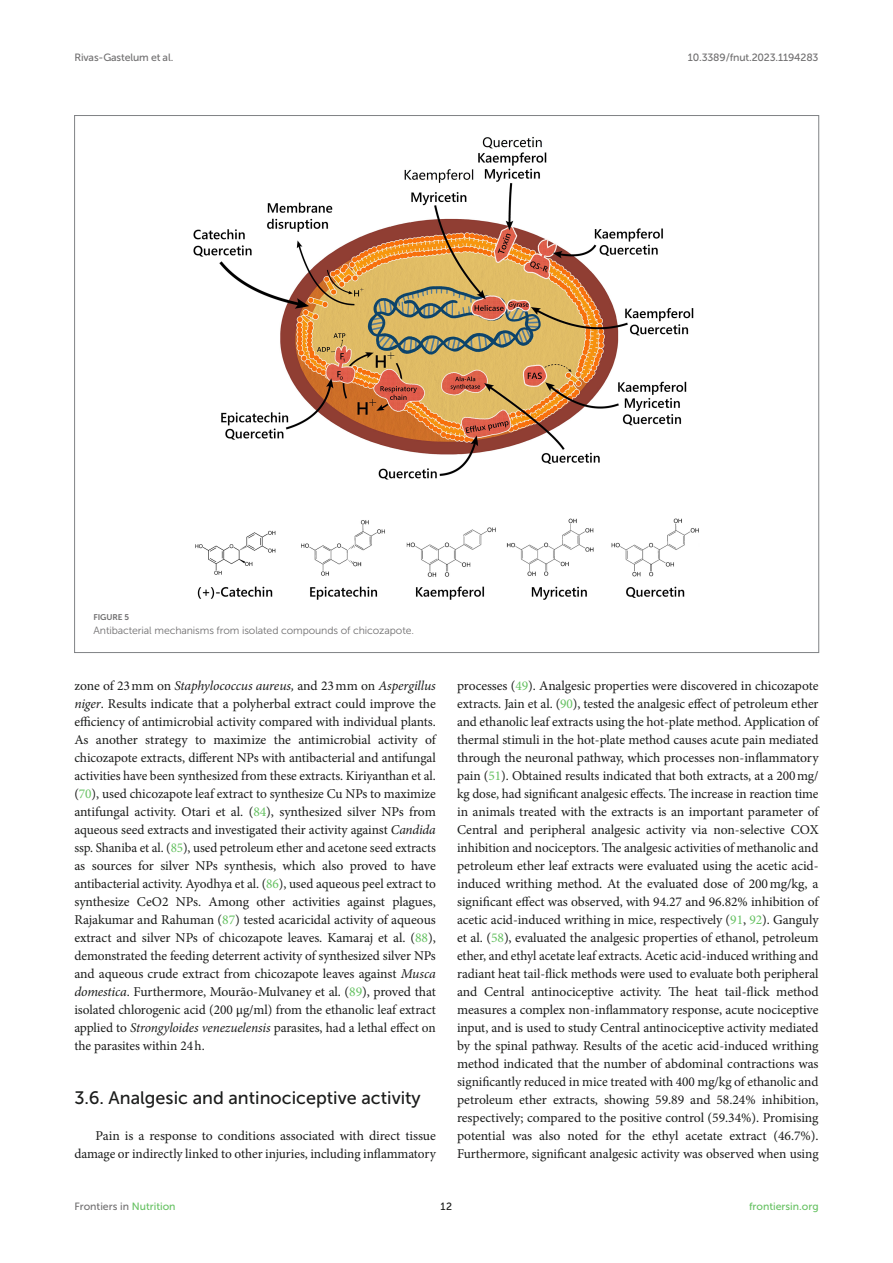
<style>
.page{position:relative;width:893px;height:1263px;background:#fff}
.page>*{position:absolute;margin:0;border:0;box-sizing:border-box;transform-origin:0 0}
.HEAD_2{font:18px "Museo Sans 500";color:#1b1c1b}
.TEXT_FLUSH{font:13.5px/18px "Minion Pro";letter-spacing:-.005em;color:#1b1c1b;text-align:right}
.TEXT{font:13.5px/18px "Minion Pro";letter-spacing:-.005em;color:#1b1c1b;text-align:justify}
.t1{font:10.5px "Museo Sans 500";letter-spacing:-.015em;color:#706f70}
.FIG_LEG{font:10.5px "Museo Sans 300";letter-spacing:-.01em;color:#706f70}
.t2{font:10.5px "Museo Sans 500";color:#65c161}
.t3{font:10.5px "Museo Sans 500";color:#1b1c1b}
.FIG_HD{font:8.25px "Museo Sans 700";letter-spacing:-.01em;color:#706f70}
.s1{font-style:italic}
.s2{color:#65c161}
.s3{font-family:"STIX General"}
</style>
<div class="page">
<img style="left:193px;top:137px;width:506px;height:463px">
<p class="t1" style="left:74px;top:51px;width:100px">Rivas-Gastelum et al.</p>
<p class="t1" style="left:688px;top:51px;width:132px">10.3389/fnut.2023.1194283</p>
<p class="FIG_HD" style="left:94px;top:613px;width:37px">FIGURE 5</p>
<p class="FIG_LEG" style="left:94px;top:624px;width:322px">Antibacterial mechanisms from isolated compounds of chicozapote.</p>
<p class="TEXT" style="left:74px;top:677px;width:363px">zone of 23mm on <span class="s1">Staphylococcus aureus,</span> and 23mm on <span class="s1">Aspergillus niger</span>. Results indicate that a polyherbal extract could improve the efficiency of antimicrobial activity compared with individual plants.<br>As another strategy to maximize the antimicrobial activity of chicozapote extracts, different NPs with antibacterial and antifungal activities have been synthesized from these extracts. Kiriyanthan et al. (<span class="s2">70</span>), used chicozapote leaf extract to synthesize Cu NPs to maximize antifungal activity. Otari et al. (<span class="s2">84</span>), synthesized silver NPs from aqueous seed extracts and investigated their activity against <span class="s1">Candida </span>ssp. Shaniba et al. (<span class="s2">85</span>), used petroleum ether and acetone seed extracts as sources for silver NPs synthesis, which also proved to have antibacterial activity. Ayodhya et al. (<span class="s2">86</span>), used aqueous peel extract to synthesize CeO2 NPs. Among other activities against plagues, Rajakumar and Rahuman (<span class="s2">87</span>) tested acaricidal activity of aqueous extract and silver NPs of chicozapote leaves. Kamaraj et al. (<span class="s2">88</span>), demonstrated the feeding deterrent activity of synthesized silver NPs and aqueous crude extract from chicozapote leaves against <span class="s1">Musca domestica</span>. Furthermore, Mourão-Mulvaney et al. (<span class="s2">89</span>), proved that isolated chlorogenic acid (200 <span class="s3">μ</span>g/ml) from the ethanolic leaf extract applied to <span class="s1">Strongyloides venezuelensis</span> parasites, had a lethal effect on the parasites within 24h.</p>
<p class="HEAD_2" style="left:74px;top:1088px;width:348px">3.6. Analgesic and antinociceptive activity</p>
<p class="TEXT_FLUSH" style="left:74px;top:1127px;width:363px">Pain is a response to conditions associated with direct tissue damage or indirectly linked to other injuries, including inflammatory</p>
<p class="TEXT_FLUSH" style="left:457px;top:677px;width:363px;text-align:justify">processes (<span class="s2">49</span>). Analgesic properties were discovered in chicozapote extracts. Jain et al. (<span class="s2">90</span>), tested the analgesic effect of petroleum ether and ethanolic leaf extracts using the hot-plate method. Application of thermal stimuli in the hot-plate method causes acute pain mediated through the neuronal pathway, which processes non-inflammatory pain (<span class="s2">51</span>). Obtained results indicated that both extracts, at a 200mg/ kg dose, had significant analgesic effects. The increase in reaction time in animals treated with the extracts is an important parameter of Central and peripheral analgesic activity via non-selective COX inhibition and nociceptors. The analgesic activities of methanolic and petroleum ether leaf extracts were evaluated using the acetic acid&shy;induced writhing method. At the evaluated dose of 200mg/kg, a significant effect was observed, with 94.27 and 96.82% inhibition of acetic acid-induced writhing in mice, respectively (<span class="s2">91</span>, <span class="s2">92</span>). Ganguly et al. (<span class="s2">58</span>), evaluated the analgesic properties of ethanol, petroleum ether, and ethyl acetate leaf extracts. Acetic acid-induced writhing and radiant heat tail-flick methods were used to evaluate both peripheral and Central antinociceptive activity. The heat tail-flick method measures a complex non-inflammatory response, acute nociceptive input, and is used to study Central antinociceptive activity mediated by the spinal pathway. Results of the acetic acid-induced writhing method indicated that the number of abdominal contractions was significantly reduced in mice treated with 400 mg/kg of ethanolic and petroleum ether extracts, showing 59.89 and 58.24% inhibition, respectively; compared to the positive control (59.34%). Promising potential was also noted for the ethyl acetate extract (46.7%).<br>Furthermore, significant analgesic activity was observed when using</p>
<p class="t1" style="left:74px;top:1200px;width:103px">Frontiers in <span class="s2">Nutrition</span></p>
<p class="t3" style="left:441px;top:1200px;width:13px">12</p>
<p class="t2" style="left:749px;top:1200px;width:71px">frontiersin.org</p>
</div>
